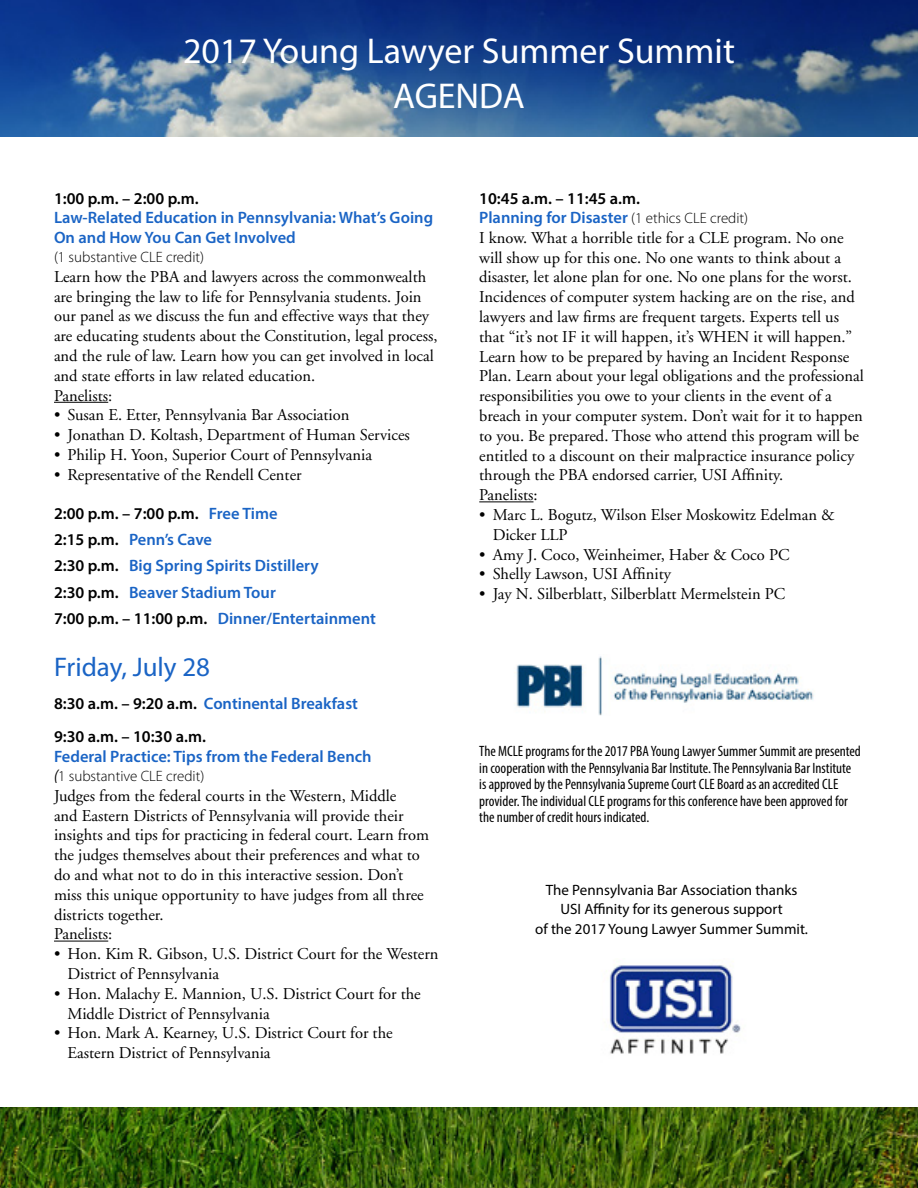
<style>
.page{position:relative;width:918px;height:1188px;background:#fff}
.page>*{position:absolute;margin:0;border:0;box-sizing:border-box;transform-origin:0 0}
.t1{font:36px/45px "Myriad Pro";color:#fff;text-align:center}
.t2{font:27px "Myriad Pro";color:#1a64c5}
.t3{font:16.5px/19.8px "Adobe Garamond";color:#000}
.t4{font:600 16.5px/26.2px "Myriad Pro";color:#1a64c5}
.t5{font:600 16.5px/33px "Myriad Pro";color:#000}
.t6{font:condensed 15px/16.5px "Myriad Pro";color:#000}
.t7{font:15px/19.5px "Myriad Pro";color:#000;text-align:center}
.t8{font:300 15px "Myriad Pro";color:#000}
.s1{color:#000}
.s2{color:#1a64c5}
.s3{font-weight:400;font-style:italic;font-stretch:condensed;font-size:16.5px}
.s4{font-weight:300;font-size:15px}
</style>
<div class="page">
<hr style="left:54px;top:402px;width:54px;height:1px;background:#000">
<hr style="left:54px;top:941px;width:54px;height:1px;background:#000">
<img style="left:0;top:0;width:918px;height:136px">
<hr style="left:479px;top:501px;width:55px;height:1px;background:#000">
<img style="left:0;top:1107px;width:918px;height:81px">
<img style="left:609px;top:965px;width:132px;height:89px">
<img style="left:516px;top:656px;width:298px;height:60px">
<h1 class="t1" style="left:183px;top:28px;width:553px">2017 Young Lawyer Summer Summit<br>AGENDA</h1>
<p class="t5" style="left:54px;top:181px;width:146px">1:00 p.m. – 2:00 p.m.</p>
<p class="t4" style="left:54px;top:207px;width:381px;line-height:19.5px">Law-Related Education in Pennsylvania: What’s Going<br>On and How You Can Get Involved</p>
<p class="t8" style="left:54px;top:248px;width:152px">(1 substantive CLE credit)</p>
<p class="t3" style="left:54px;top:267px;width:385px">Learn how the PBA and lawyers across the commonwealth are bringing the law to life for Pennsylvania students. Join our panel as we discuss the fun and effective ways that they are educating students about the Constitution, legal process, and the rule of law. Learn how you can get involved in local and state efforts in law related education.<br>Panelists:</p>
<p class="t3" style="left:54px;top:406px;width:297px">• Susan E. Etter, Pennsylvania Bar Association</p>
<p class="t3" style="left:54px;top:426px;width:357px">• Jonathan D. Koltash, Department of Human Services</p>
<p class="t3" style="left:54px;top:445px;width:320px">• Philip H. Yoon, Superior Court of Pennsylvania</p>
<p class="t3" style="left:54px;top:465px;width:249px">• Representative of the Rendell Center</p>
<p class="t4" style="left:54px;top:500px;width:323px"><span class="s1">2:00 p.m. – 7:00 p.m.</span> Free Time<br><span class="s1">2:15 p.m.</span> Penn’s Cave<br><span class="s1">2:30 p.m.</span> Big Spring Spirits Distillery<br><span class="s1">2:30 p.m.</span> Beaver Stadium Tour<br><span class="s1">7:00 p.m. – 11:00 p.m.</span> Dinner/Entertainment</p>
<h2 class="t2" style="left:54px;top:650px;width:158px">Friday, July 28</h2>
<p class="t5" style="left:54px;top:687px;width:306px">8:30 a.m. – 9:20 a.m. <span class="s2">Continental Breakfast<br></span>9:30 a.m. – 10:30 a.m.</p>
<p class="t4" style="left:54px;top:742px;width:319px">Federal Practice: Tips from the Federal Bench</p>
<p class="t8" style="left:54px;top:767px;width:152px"><span class="s3">(</span>1 substantive CLE credit)</p>
<p class="t3" style="left:54px;top:786px;width:377px">Judges from the federal courts in the Western, Middle<br>and Eastern Districts of Pennsylvania will provide their insights and tips for practicing in federal court. Learn from the judges themselves about their preferences and what to do and what not to do in this interactive session. Don’t miss this unique opportunity to have judges from all three districts together.<br>Panelists:</p>
<p class="t3" style="left:67px;top:945px;width:373px;text-indent:-13px">• Hon. Kim R. Gibson, U.S. District Court for the Western<br>District of Pennsylvania</p>
<p class="t3" style="left:67px;top:984px;width:355px;text-indent:-13px">• Hon. Malachy E. Mannion, U.S. District Court for the<br>Middle District of Pennsylvania</p>
<p class="t3" style="left:67px;top:1024px;width:327px;text-indent:-13px">• Hon. Mark A. Kearney, U.S. District Court for the<br>Eastern District of Pennsylvania</p>
<p class="t5" style="left:479px;top:188px;width:270px;line-height:19.5px">10:45 a.m. – 11:45 a.m.<br><span class="s2">Planning for Disaster</span> <span class="s4">(1 ethics CLE credit)</span></p>
<p class="t3" style="left:479px;top:228px;width:386px">I know. What a horrible title for a CLE program. No one will show up for this one. No one wants to think about a disaster, let alone plan for one. No one plans for the worst.<br>Incidences of computer system hacking are on the rise, and lawyers and law firms are frequent targets. Experts tell us that “it’s not IF it will happen, it’s WHEN it will happen.” Learn how to be prepared by having an Incident Response Plan. Learn about your legal obligations and the professional responsibilities you owe to your clients in the event of a breach in your computer system. Don’t wait for it to happen to you. Be prepared. Those who attend this program will be entitled to a discount on their malpractice insurance policy through the PBA endorsed carrier, USI Affinity.<br>Panelists:</p>
<p class="t3" style="left:493px;top:505px;width:343px;text-indent:-13px">• Marc L. Bogutz, Wilson Elser Moskowitz Edelman &amp;<br>Dicker LLP</p>
<p class="t3" style="left:479px;top:545px;width:312px">• Amy J. Coco, Weinheimer, Haber &amp; Coco PC</p>
<p class="t3" style="left:479px;top:565px;width:193px">• Shelly Lawson, USI Affinity</p>
<p class="t3" style="left:479px;top:585px;width:308px">• Jay N. Silberblatt, Silberblatt Mermelstein PC</p>
<p class="t6" style="left:479px;top:743px;width:383px">The MCLE programs for the 2017 PBA Young Lawyer Summer Summit are presented in cooperation with the Pennsylvania Bar Institute. The Pennsylvania Bar Institute is approved by the Pennsylvania Supreme Court CLE Board as an accredited CLE provider. The individual CLE programs for this conference have been approved for the number of credit hours indicated.</p>
<p class="t7" style="left:535px;top:880px;width:274px">The Pennsylvania Bar Association thanks<br>USI Affinity for its generous support<br>of the 2017 Young Lawyer Summer Summit.</p>
</div>
